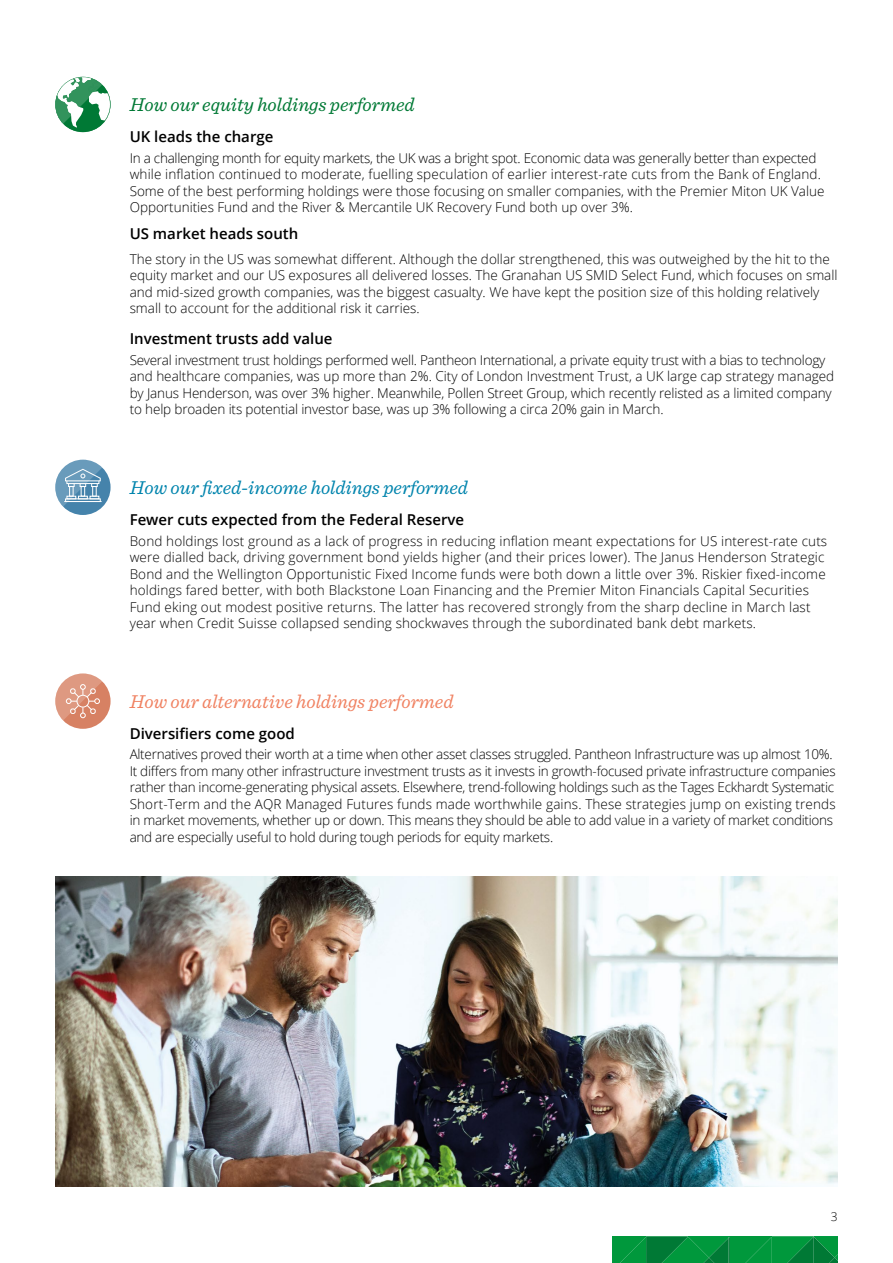
<style>
.page{position:relative;width:893px;height:1263px;background:#fff}
.page>*{position:absolute;margin:0;border:0;box-sizing:border-box;transform-origin:0 0}
.t1{font:italic 19.5px "Sentinel";color:#0084ad}
.t2{font:italic 19.5px "Sentinel";color:#f08262}
.t3{font:italic 19.5px "Sentinel";color:#007935}
.t4{font:600 15px "Open Sans";color:#000}
.t5{font:300 13.5px/16.5px "Open Sans";color:#000}
.t6{font:300 13.5px/16.5px "Open Sans";letter-spacing:-.02em;color:#000}
.t7{font:300 12px "Open Sans";color:#000}
</style>
<div class="page">
<svg style="left:55px;top:77px;width:56px;height:55px"></svg>
<div style="left:55px;top:460px;width:56px;height:55px;background:#4583ab;border-radius:50%"></div>
<svg style="left:55px;top:460px;width:47px;height:47px"></svg>
<div style="left:55px;top:673px;width:56px;height:56px;background:#d78163;border-radius:50%"></div>
<svg style="left:55px;top:673px;width:47px;height:47px"></svg>
<img style="left:55px;top:877px;width:783px;height:309px">
<svg style="left:612px;top:1236px;width:226px;height:27px;background:#03903c"></svg>
<h1 class="t3" style="left:130px;top:90px;width:286px">How our equity holdings performed</h1>
<p class="t4" style="left:130px;top:126px;width:145px">UK leads the charge</p>
<p class="t5" style="left:130px;top:149px;width:696px">In a challenging month for equity markets, the UK was a bright spot. Economic data was generally better than expected while inflation continued to moderate, fuelling speculation of earlier interest-rate cuts from the Bank of England.<br>Some of the best performing holdings were those focusing on smaller companies, with the Premier Miton UK Value Opportunities Fund and the River &amp; Mercantile UK Recovery Fund both up over 3%.</p>
<p class="t4" style="left:130px;top:223px;width:170px">US market heads south</p>
<p class="t5" style="left:130px;top:250px;width:709px">The story in the US was somewhat different. Although the dollar strengthened, this was outweighed by the hit to the equity market and our US exposures all delivered losses. The Granahan US SMID Select Fund, which focuses on small and mid-sized growth companies, was the biggest casualty. We have kept the position size of this holding relatively small to account for the additional risk it carries.</p>
<p class="t4" style="left:130px;top:328px;width:204px">Investment trusts add value</p>
<p class="t5" style="left:130px;top:351px;width:706px">Several investment trust holdings performed well. Pantheon International, a private equity trust with a bias to technology and healthcare companies, was up more than 2%. City of London Investment Trust, a UK large cap strategy managed by Janus Henderson, was over 3% higher. Meanwhile, Pollen Street Group, which recently relisted as a limited company to help broaden its potential investor base, was up 3% following a circa 20% gain in March.</p>
<h1 class="t1" style="left:130px;top:473px;width:340px">How our fixed-income holdings performed</h1>
<p class="t4" style="left:130px;top:509px;width:336px">Fewer cuts expected from the Federal Reserve</p>
<p class="t5" style="left:130px;top:532px;width:699px">Bond holdings lost ground as a lack of progress in reducing inflation meant expectations for US interest-rate cuts were dialled back, driving government bond yields higher (and their prices lower). The Janus Henderson Strategic Bond and the Wellington Opportunistic Fixed Income funds were both down a little over 3%. Riskier fixed-income holdings fared better, with both Blackstone Loan Financing and the Premier Miton Financials Capital Securities Fund eking out modest positive returns. The latter has recovered strongly from the sharp decline in March last year when Credit Suisse collapsed sending shockwaves through the subordinated bank debt markets.</p>
<h1 class="t2" style="left:130px;top:687px;width:325px">How our alternative holdings performed</h1>
<p class="t4" style="left:130px;top:723px;width:167px">Diversifiers come good</p>
<p class="t6" style="left:130px;top:746px;width:707px">Alternatives proved their worth at a time when other asset classes struggled. Pantheon Infrastructure was up almost 10%.<br>It differs from many other infrastructure investment trusts as it invests in growth-focused private infrastructure companies rather than income-generating physical assets. Elsewhere, trend-following holdings such as the Tages Eckhardt Systematic Short-Term and the AQR Managed Futures funds made worthwhile gains. These strategies jump on existing trends in market movements, whether up or down. This means they should be able to add value in a variety of market conditions and are especially useful to hold during tough periods for equity markets.</p>
<p class="t7" style="left:831px;top:1208px;width:8px">3</p>
</div>
